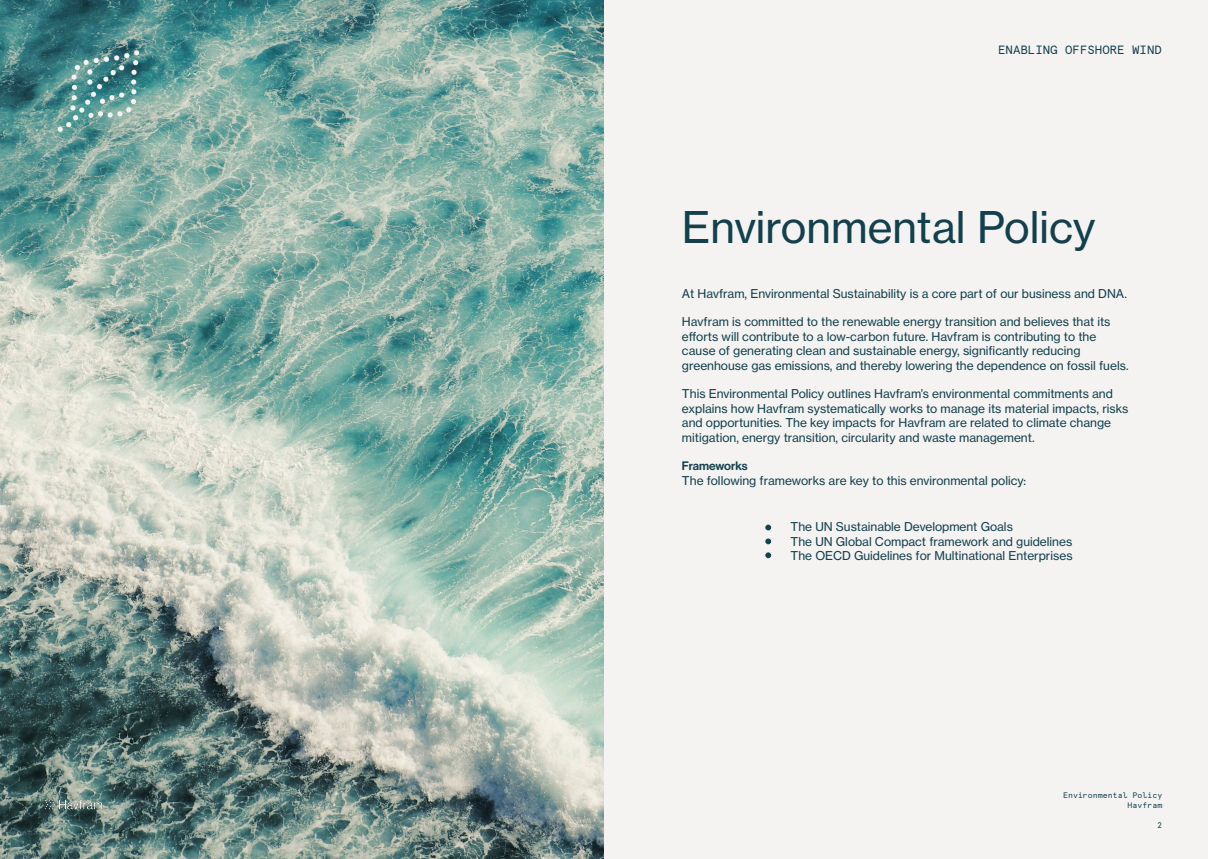
<style>
.page{position:relative;width:1208px;height:859px;background:#fff}
.page>*{position:absolute;margin:0;border:0;box-sizing:border-box;transform-origin:0 0}
.t1{font:43px "N Haas Grotesk TX Pro 55 Rg";color:#12404c}
.t2{font:12px/14.4px "N Haas Grotesk TX Pro 55 Rg";color:#12404c}
.t3{font:12px "Apercu Mono Pro";color:#12404c}
.t4{font:12px "N Haas Grotesk DS Pro 65 Md";letter-spacing:-.01em;color:#12404c}
.t5{font:8.2px "Apercu Mono Pro";color:#12404c}
.t6{font:8px/9.8px "Apercu Mono Pro";color:#12404c;text-align:right}
</style>
<div class="page">
<div style="left:604px;top:0;width:604px;height:859px;background:#f4f3f2"></div>
<svg style="left:765px;top:525px;width:6px;height:5px"></svg>
<svg style="left:765px;top:538px;width:6px;height:6px"></svg>
<svg style="left:765px;top:552px;width:6px;height:6px"></svg>
<img style="left:0;top:0;width:604px;height:859px">
<img style="left:55px;top:49px;width:86px;height:85px">
<img style="left:45px;top:799px;width:58px;height:10px">
<p class="t3" style="left:998px;top:41px;width:165px">ENABLING OFFSHORE WIND</p>
<h1 class="t1" style="left:682px;top:201px;width:415px">Environmental Policy</h1>
<p class="t2" style="left:682px;top:286px;width:446px">At Havfram, Environmental Sustainability is a core part of our business and DNA.</p>
<p class="t2" style="left:682px;top:315px;width:448px">Havfram is committed to the renewable energy transition and believes that its efforts will contribute to a low-carbon future. Havfram is contributing to the cause of generating clean and sustainable energy, significantly reducing greenhouse gas emissions, and thereby lowering the dependence on fossil fuels.</p>
<p class="t2" style="left:682px;top:387px;width:448px">This Environmental Policy outlines Havfram’s environmental commitments and explains how Havfram systematically works to manage its material impacts, risks and opportunities. The key impacts for Havfram are related to climate change mitigation, energy transition, circularity and waste management.</p>
<p class="t4" style="left:682px;top:459px;width:67px">Frameworks</p>
<p class="t2" style="left:682px;top:473px;width:346px">The following frameworks are key to this environmental policy:</p>
<p class="t2" style="left:790px;top:520px;width:284px">The UN Sustainable Development Goals<br>The UN Global Compact framework and guidelines<br>The OECD Guidelines for Multinational Enterprises</p>
<p class="t6" style="left:1063px;top:790px;width:101px">Environmental Policy<br>Havfram</p>
<p class="t5" style="left:1157px;top:818px;width:7px">2</p>
</div>
